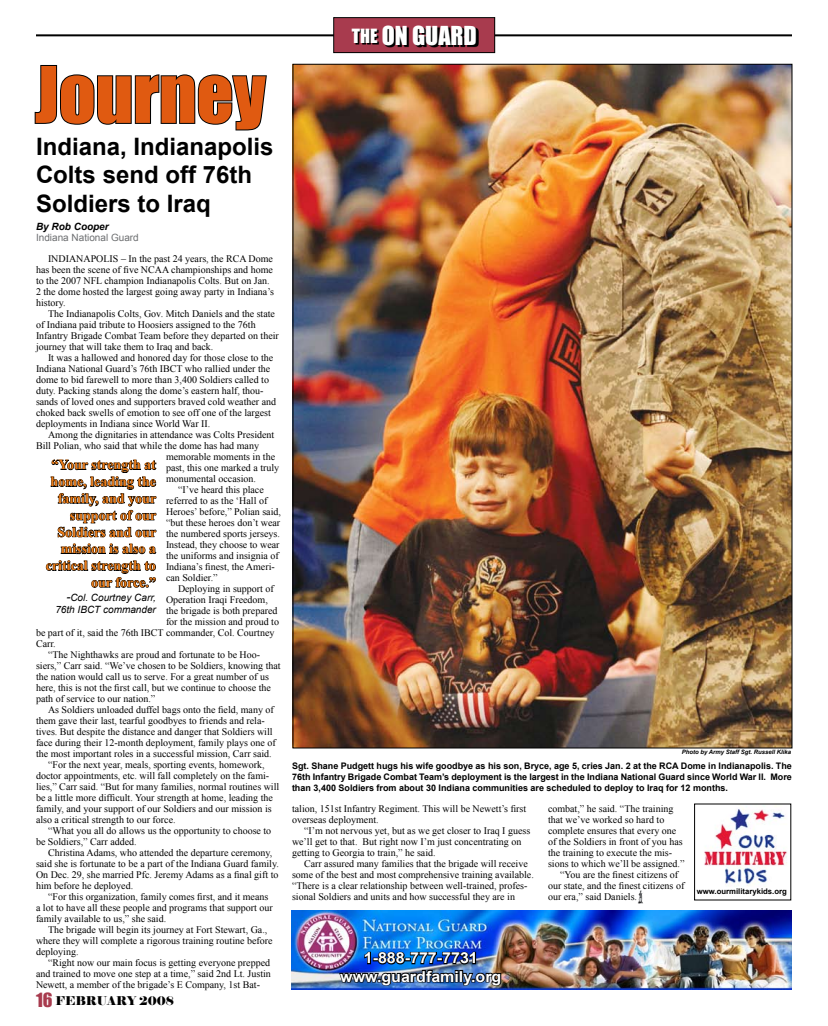
<style>
.page{position:relative;width:828px;height:1026px;background:#fff}
.page>*{position:absolute;margin:0;border:0;box-sizing:border-box;transform-origin:0 0}
.t1{font:72px "Impact";color:#e05a11}
.t2{font:700 24px/28.8px "Arial";color:#000}
.t3{font:24px "Impact";color:#fff}
.t4{font:700 15.1px/18.2px "Arial";color:#fff;text-align:center;scale:1.06 1}
.t5{font:700 14px/16.8px "Times New Roman";color:#e97812;text-align:right}
.t6{font:12px "Elephant";color:#000}
.t7{font:10px/11px "Times New Roman";color:#000}
.t8{font:italic 10px/12px "Arial";color:#000;text-align:right}
.t9{font:10px "Arial";color:#6d6f71}
.t10{font:italic 700 10px "Arial";color:#000}
.t11{font:700 9px/11px "Arial";color:#000;text-align:justify}
.t12{font:700 7.7px "Arial";color:#000}
.t13{font:italic 700 6px "Arial";color:#000}
.s1{font-size:12px}
.s2{font-family:"Impact";font-size:18px;color:#a83b4e}
.s3{font-size:18px}
</style>
<div class="page">
<hr style="left:36px;top:34px;width:756px;height:2px;background:#000">
<div style="left:333px;top:17px;width:162px;height:36px;border:1px solid #000"></div>
<svg style="left:335px;top:18px;width:175px;height:36px;background:#7f3d49"></svg>
<img style="left:295px;top:66px;width:495px;height:680px">
<img style="left:292px;top:910px;width:500px;height:80px">
<img style="left:338px;top:950px;width:165px;height:37px">
<svg style="left:34px;top:65px;width:233px;height:66px"></svg>
<svg style="left:45px;top:459px;width:112px;height:129px"></svg>
<svg style="left:638px;top:892px;width:5px;height:12px"></svg>
<img style="left:704px;top:806px;width:83px;height:80px">
<h1 class="t1" style="left:35px;top:39px;width:232px">Journey</h1>
<h2 class="t2" style="left:36px;top:133px;width:239px">Indiana, Indianapolis<br>Colts send off 76th<br>Soldiers to Iraq</h2>
<p class="t10" style="left:36px;top:220px;width:74px">By Rob Cooper</p>
<p class="t9" style="left:36px;top:231px;width:104px">Indiana National Guard</p>
<p class="t7" style="left:36px;top:253px;width:240px;text-indent:12px">INDIANAPOLIS – In the past 24 years, the RCA Dome has been the scene of five NCAA championships and home to the 2007 NFL champion Indianapolis Colts. But on Jan.<br>2 the dome hosted the largest going away party in Indiana’s history.</p>
<p class="t7" style="left:36px;top:308px;width:244px;text-indent:12px">The Indianapolis Colts, Gov. Mitch Daniels and the state of Indiana paid tribute to Hoosiers assigned to the 76th Infantry Brigade Combat Team before they departed on their journey that will take them to Iraq and back.</p>
<p class="t7" style="left:36px;top:352px;width:242px;text-indent:12px">It was a hallowed and honored day for those close to the Indiana National Guard’s 76th IBCT who rallied under the dome to bid farewell to more than 3,400 Soldiers called to duty. Packing stands along the dome’s eastern half, thou&shy;sands of loved ones and supporters braved cold weather and choked back swells of emotion to see off one of the largest deployments in Indiana since World War II.</p>
<p class="t7" style="left:48px;top:429px;width:228px">Among the dignitaries in attendance was Colts President</p>
<p class="t7" style="left:36px;top:440px;width:225px">Bill Polian, who said that while the dome has had many</p>
<p class="t7" style="left:166px;top:451px;width:111px">memorable moments in the</p>
<p class="t7" style="left:166px;top:462px;width:115px">past, this one marked a truly</p>
<p class="t7" style="left:166px;top:473px;width:91px">monumental occasion.</p>
<p class="t7" style="left:178px;top:484px;width:87px">“I’ve heard this place</p>
<p class="t7" style="left:166px;top:495px;width:103px">referred to as the ‘Hall of</p>
<p class="t7" style="left:166px;top:506px;width:116px">Heroes’ before,” Polian said,</p>
<p class="t7" style="left:166px;top:517px;width:116px">“but these heroes don’t wear</p>
<p class="t7" style="left:166px;top:528px;width:115px">the numbered sports jerseys.</p>
<p class="t7" style="left:166px;top:539px;width:115px">Instead, they choose to wear</p>
<p class="t7" style="left:166px;top:550px;width:114px">the uniforms and insignia of</p>
<p class="t7" style="left:166px;top:561px;width:110px">Indiana’s finest, the Ameri-</p>
<p class="t7" style="left:166px;top:572px;width:53px">can Soldier.”</p>
<p class="t7" style="left:178px;top:583px;width:97px">Deploying in support of</p>
<p class="t7" style="left:166px;top:594px;width:103px">Operation Iraqi Freedom,</p>
<p class="t7" style="left:166px;top:605px;width:113px">the brigade is both prepared</p>
<p class="t7" style="left:166px;top:616px;width:115px">for the mission and proud to</p>
<p class="t7" style="left:36px;top:627px;width:240px">be part of it, said the 76th IBCT commander, Col. Courtney</p>
<p class="t7" style="left:36px;top:638px;width:21px">Carr.</p>
<p class="t7" style="left:48px;top:649px;width:214px">“The Nighthawks are proud and fortunate to be Hoo-</p>
<p class="t7" style="left:36px;top:660px;width:246px">siers,” Carr said. “We’ve chosen to be Soldiers, knowing that</p>
<p class="t7" style="left:36px;top:671px;width:235px">the nation would call us to serve. For a great number of us</p>
<p class="t7" style="left:36px;top:682px;width:236px">here, this is not the first call, but we continue to choose the</p>
<p class="t7" style="left:36px;top:693px;width:121px">path of service to our nation.”</p>
<p class="t7" style="left:48px;top:704px;width:227px">As Soldiers unloaded duffel bags onto the field, many of</p>
<p class="t7" style="left:36px;top:715px;width:230px">them gave their last, tearful goodbyes to friends and rela-</p>
<p class="t7" style="left:36px;top:726px;width:238px">tives. But despite the distance and danger that Soldiers will</p>
<p class="t7" style="left:36px;top:737px;width:241px">face during their 12-month deployment, family plays one of</p>
<p class="t7" style="left:36px;top:748px;width:237px">the most important roles in a successful mission, Carr said.</p>
<p class="t7" style="left:48px;top:759px;width:218px">“For the next year, meals, sporting events, homework,</p>
<p class="t7" style="left:36px;top:770px;width:235px">doctor appointments, etc. will fall completely on the fami-</p>
<p class="t7" style="left:36px;top:781px;width:245px">lies,” Carr said. “But for many families, normal routines will</p>
<p class="t7" style="left:36px;top:792px;width:238px">be a little more difficult. Your strength at home, leading the</p>
<p class="t7" style="left:36px;top:803px;width:237px">family, and your support of our Soldiers and our mission is</p>
<p class="t7" style="left:36px;top:814px;width:141px">also a critical strength to our force.</p>
<p class="t7" style="left:48px;top:825px;width:225px">“What you all do allows us the opportunity to choose to</p>
<p class="t7" style="left:36px;top:836px;width:102px">be Soldiers,” Carr added.</p>
<p class="t7" style="left:48px;top:847px;width:226px">Christina Adams, who attended the departure ceremony,</p>
<p class="t7" style="left:36px;top:858px;width:244px">said she is fortunate to be a part of the Indiana Guard family.</p>
<p class="t7" style="left:36px;top:869px;width:244px">On Dec. 29, she married Pfc. Jeremy Adams as a final gift to</p>
<p class="t7" style="left:36px;top:880px;width:99px">him before he deployed.</p>
<p class="t7" style="left:48px;top:891px;width:222px">“For this organization, family comes first, and it means</p>
<p class="t7" style="left:36px;top:902px;width:238px">a lot to have all these people and programs that support our</p>
<p class="t7" style="left:36px;top:913px;width:132px">family available to us,” she said.</p>
<p class="t7" style="left:48px;top:924px;width:221px">The brigade will begin its journey at Fort Stewart, Ga.,</p>
<p class="t7" style="left:36px;top:935px;width:238px">where they will complete a rigorous training routine before</p>
<p class="t7" style="left:36px;top:946px;width:44px">deploying.</p>
<p class="t7" style="left:48px;top:957px;width:224px">“Right now our main focus is getting everyone prepped</p>
<p class="t7" style="left:36px;top:968px;width:236px">and trained to move one step at a time,” said 2nd Lt. Justin</p>
<p class="t7" style="left:36px;top:979px;width:226px">Newett, a member of the brigade’s E Company, 1st Bat-</p>
<h3 class="t5" style="left:46px;top:456px;width:112px">“Your strength at home, leading the family, and your support of our<br>Soldiers and our mission is also a critical strength to our force.”</h3>
<p class="t8" style="left:55px;top:592px;width:103px"><span class="s1">-</span>Col. Courtney Carr,<br>76th IBCT commander</p>
<p class="t6" style="left:36px;top:993px;width:140px"><span class="s2">16</span> FEBRUARY 2008</p>
<h2 class="t3" style="left:352px;top:17px;width:127px"><span class="s3">THE</span> ON GUARD</h2>
<p class="t13" style="left:682px;top:748px;width:111px">Photo by Army Staff Sgt. Russell Klika</p>
<p class="t11" style="left:292px;top:760px;width:501px">Sgt. Shane Pudgett hugs his wife goodbye as his son, Bryce, age 5, cries Jan. 2 at the RCA Dome in Indianapolis. The 76th Infantry Brigade Combat Team’s deployment is the largest in the Indiana National Guard since World War II. More than 3,400 Soldiers from about 30 Indiana communities are scheduled to deploy to Iraq for 12 months.</p>
<p class="t7" style="left:292px;top:803px;width:236px">talion, 151st Infantry Regiment. This will be Newett’s first overseas deployment.</p>
<p class="t7" style="left:292px;top:825px;width:240px;text-indent:12px">“I’m not nervous yet, but as we get closer to Iraq I guess we’ll get to that. But right now I’m just concentrating on getting to Georgia to train,” he said.</p>
<p class="t7" style="left:292px;top:858px;width:243px;text-indent:12px">Carr assured many families that the brigade will receive some of the best and most comprehensive training available. “There is a clear relationship between well-trained, profes&shy;sional Soldiers and units and how successful they are in</p>
<p class="t7" style="left:548px;top:803px;width:127px">combat,” he said. “The training</p>
<p class="t7" style="left:548px;top:814px;width:118px">that we’ve worked so hard to</p>
<p class="t7" style="left:548px;top:825px;width:130px">complete ensures that every one</p>
<p class="t7" style="left:548px;top:836px;width:136px">of the Soldiers in front of you has</p>
<p class="t7" style="left:548px;top:847px;width:126px">the training to execute the mis-</p>
<p class="t7" style="left:548px;top:858px;width:138px">sions to which we’ll be assigned.”</p>
<p class="t7" style="left:560px;top:869px;width:120px">“You are the finest citizens of</p>
<p class="t7" style="left:548px;top:880px;width:138px">our state, and the finest citizens of</p>
<p class="t7" style="left:548px;top:891px;width:91px">our era,” said Daniels.</p>
<p class="t12" style="left:697px;top:886px;width:92px">www.ourmilitarykids.org</p>
<h3 class="t4" style="left:340px;top:950px;width:154px">1-888-777-7731 www.guardfamily.org</h3>
</div>
